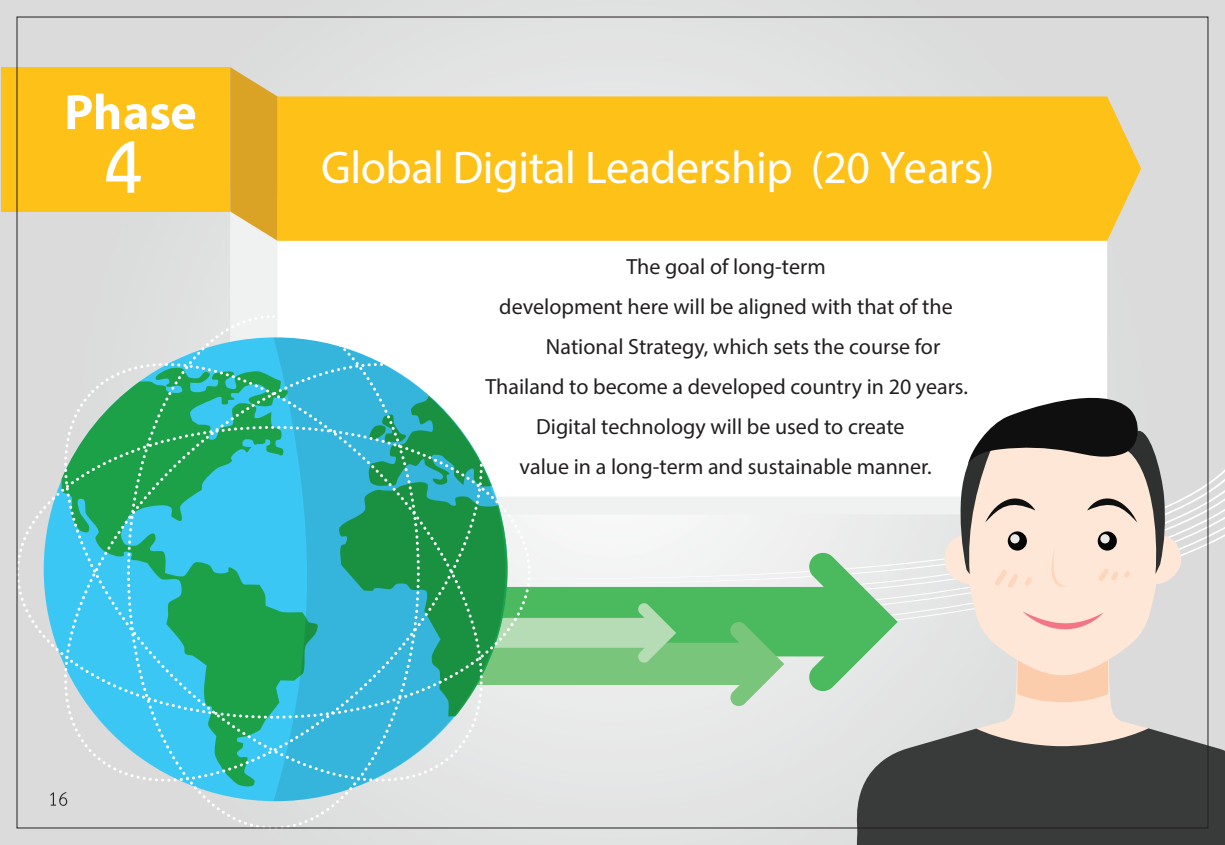
<style>
.page{position:relative;width:1225px;height:845px;background:#dcdddd}
.page>*{position:absolute;margin:0;border:0;box-sizing:border-box;transform-origin:0 0}
.t1{font:700 50px "Myriad Pro";letter-spacing:-.005em;color:#fff}
.t2{font:46px "Myriad Pro";letter-spacing:-.01em;color:#fff}
.t3{font:22px "Myriad Pro";color:#231f20}
</style>
<div class="page">
<div style="left:277px;top:241px;width:830px;height:170px;background:#fff"></div>
<svg style="left:897px;top:579px;width:312px;height:59px"></svg>
<svg style="left:784px;top:411px;width:441px;height:168px"></svg>
<svg style="left:848px;top:728px;width:377px;height:117px;background:#4b4c4c"></svg>
<svg style="left:960px;top:595px;width:205px;height:43px;fill:#fee7d7"></svg>
<svg style="left:976px;top:611px;width:172px;height:135px"></svg>
<svg style="left:944px;top:393px;width:237px;height:202px;background:#c5b9b0"></svg>
<svg style="left:784px;top:551px;width:113px;height:141px;fill:#4bb95e"></svg>
<div style="left:277px;top:96px;width:864px;height:145px;background:#fec117"></div>
<svg style="left:230px;top:67px;width:47px;height:174px;background:#dcae47"></svg>
<div style="left:1px;top:67px;width:229px;height:144px;background:#fec117"></div>
<svg style="left:106px;top:141px;width:35px;height:52px"></svg>
<svg style="left:511px;top:396px;width:273px;height:320px;background:#cde7d0"></svg>
<svg style="left:36px;top:335px;width:475px;height:479px"></svg>
<svg style="left:50px;top:792px;width:17px;height:14px"></svg>
<h1 class="t1" style="left:64px;top:80px;width:134px">Phase</h1>
<h2 class="t2" style="left:321px;top:139px;width:675px">Global Digital Leadership (20 Years)</h2>
<p class="t3" style="left:626px;top:253px;width:201px">The goal of long-term</p>
<p class="t3" style="left:499px;top:293px;width:455px">development here will be aligned with that of the</p>
<p class="t3" style="left:546px;top:333px;width:396px">National Strategy, which sets the course for</p>
<p class="t3" style="left:485px;top:373px;width:484px">Thailand to become a developed country in 20 years.</p>
<p class="t3" style="left:536px;top:413px;width:370px">Digital technology will be used to create</p>
<p class="t3" style="left:519px;top:453px;width:414px">value in a long-term and sustainable manner.</p>
</div>
